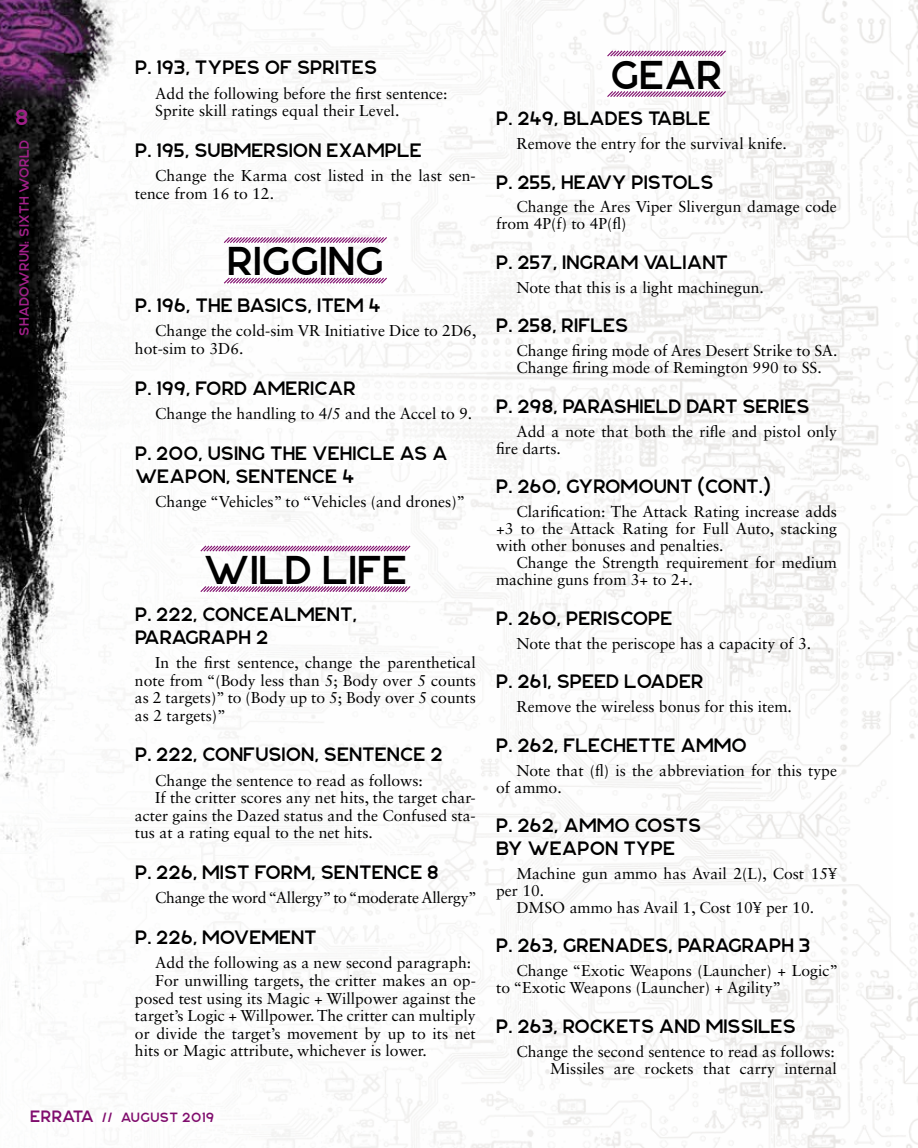
<style>
.page{position:relative;width:918px;height:1148px;background:#fff}
.page>*{position:absolute;margin:0;border:0;box-sizing:border-box;transform-origin:0 0}
.t1{font:40.5px "Njord";color:#000}
.t2{font:22.5px "Njord";color:#a12089}
.t3{font:19.5px/23.1px "Njord";color:#000}
.t4{font:15.75px/17px "Sabon LT Std";color:#000}
.t5{font:15.75px "Sabon LT Std";letter-spacing:-.02em;color:#000}
.t6{font:13.5px "Njord";letter-spacing:.02em;color:#a12089}
.t7{font:13.5px "Njord";letter-spacing:.03em;color:#800d6d}
.s1{font-size:16.5px}
</style>
<div class="page">
<img style="left:0;top:0;width:892px;height:1148px">
<div style="left:15px;top:136px;width:23px;height:208px;background:#000;opacity:.5"></div>
<h2 class="t2" style="left:15px;top:103px;width:15px">8</h2>
<p class="t6" style="left:16px;top:336px;width:197px;rotate:-90deg">SHADOWRUN: SIXTH WORLD</p>
<p class="t3" style="left:135px;top:55px;width:244px">P. 193, TYPES OF SPRITES</p>
<p class="t4" style="left:155px;top:84px;width:294px;line-height:17.5px">Add the following before the first sentence:<br>Sprite skill ratings equal their Level.</p>
<p class="t3" style="left:135px;top:138px;width:288px">P. 195, SUBMERSION EXAMPLE</p>
<p class="t4" style="left:135px;top:167px;width:342px;line-height:17.5px;text-indent:20px">Change the Karma cost listed in the last sen&shy;tence from 16 to 12.</p>
<h1 class="t1" style="left:227px;top:237px;width:158px">RIGGING</h1>
<p class="t3" style="left:135px;top:293px;width:247px">P. 196, THE BASICS, ITEM 4</p>
<p class="t4" style="left:135px;top:322px;width:343px;line-height:17.5px;text-indent:20px">Change the cold-sim VR Initiative Dice to 2D6, hot-sim to 3D6.</p>
<p class="t3" style="left:135px;top:375px;width:223px">P. 199, FORD AMERICAR</p>
<p class="t4" style="left:155px;top:405px;width:319px">Change the handling to 4/5 and the Accel to 9.</p>
<p class="t3" style="left:135px;top:440px;width:314px">P. 200, USING THE VEHICLE AS A<br>WEAPON, SENTENCE 4</p>
<p class="t4" style="left:155px;top:493px;width:312px">Change “Vehicles” to “Vehicles (and drones)”</p>
<h1 class="t1" style="left:204px;top:545px;width:205px">WILD LIFE</h1>
<p class="t3" style="left:135px;top:601px;width:224px">P. 222, CONCEALMENT,<br>PARAGRAPH 2</p>
<p class="t4" style="left:135px;top:653px;width:342px;line-height:17.5px;text-align:justify;text-indent:20px">In the first sentence, change the parenthetical note from “(Body less than 5; Body over 5 counts as 2 targets)” to (Body up to 5; Body over 5 counts as 2 targets)”</p>
<p class="t3" style="left:135px;top:742px;width:309px">P. 222, CONFUSION, SENTENCE 2</p>
<p class="t4" style="left:155px;top:771px;width:269px">Change the sentence to read as follows:</p>
<p class="t4" style="left:155px;top:789px;width:322px">If the critter scores any net hits, the target char-</p>
<p class="t4" style="left:135px;top:806px;width:342px">acter gains the Dazed status and the Confused sta-</p>
<p class="t4" style="left:135px;top:824px;width:240px">tus at a rating equal to the net hits.</p>
<p class="t3" style="left:135px;top:860px;width:305px">P. 226, MIST FORM, SENTENCE 8</p>
<p class="t5" style="left:155px;top:888px;width:323px">Change the word “Allergy” to “moderate Allergy”</p>
<p class="t3" style="left:135px;top:925px;width:183px">P. 226, MOVEMENT</p>
<p class="t4" style="left:155px;top:954px;width:317px">Add the following as a new second paragraph:</p>
<p class="t4" style="left:155px;top:971px;width:322px">For unwilling targets, the critter makes an op-</p>
<p class="t4" style="left:135px;top:989px;width:342px">posed test using its Magic + Willpower against the</p>
<p class="t4" style="left:135px;top:1007px;width:342px">target’s Logic + Willpower. The critter can multiply</p>
<p class="t4" style="left:135px;top:1024px;width:342px">or divide the target’s movement by up to its net</p>
<p class="t4" style="left:135px;top:1042px;width:293px">hits or Magic attribute, whichever is lower.</p>
<p class="t7" style="left:30px;top:1109px;width:186px"><span class="s1">ERRATA</span> // AUGUST 2019</p>
<h1 class="t1" style="left:610px;top:50px;width:114px">GEAR</h1>
<p class="t3" style="left:496px;top:106px;width:216px">P. 249, BLADES TABLE</p>
<p class="t4" style="left:516px;top:135px;width:272px">Remove the entry for the survival knife.</p>
<p class="t3" style="left:496px;top:169px;width:219px">P. 255, HEAVY PISTOLS</p>
<p class="t4" style="left:496px;top:198px;width:342px;text-indent:20px">Change the Ares Viper Slivergun damage code from 4P(f) to 4P(fl)</p>
<p class="t3" style="left:496px;top:250px;width:234px">P. 257, INGRAM VALIANT</p>
<p class="t4" style="left:516px;top:279px;width:249px">Note that this is a light machinegun.</p>
<p class="t3" style="left:496px;top:313px;width:134px">P. 258, RIFLES</p>
<p class="t4" style="left:516px;top:342px;width:323px">Change firing mode of Ares Desert Strike to SA.<br>Change firing mode of Remington 990 to SS.</p>
<p class="t3" style="left:496px;top:394px;width:315px">P. 298, PARASHIELD DART SERIES</p>
<p class="t4" style="left:496px;top:422px;width:342px;text-indent:20px">Add a note that both the rifle and pistol only fire darts.</p>
<p class="t3" style="left:496px;top:474px;width:276px">P. 260, GYROMOUNT (CONT.)</p>
<p class="t4" style="left:496px;top:503px;width:342px;text-align:justify;text-indent:20px">Clarification: The Attack Rating increase adds +3 to the Attack Rating for Full Auto, stacking with other bonuses and penalties.</p>
<p class="t4" style="left:496px;top:554px;width:342px;text-indent:20px">Change the Strength requirement for medium machine guns from 3+ to 2+.</p>
<p class="t3" style="left:496px;top:606px;width:178px">P. 260, PERISCOPE</p>
<p class="t4" style="left:516px;top:634px;width:296px">Note that the periscope has a capacity of 3.</p>
<p class="t3" style="left:496px;top:669px;width:209px">P. 261, SPEED LOADER</p>
<p class="t4" style="left:516px;top:698px;width:277px">Remove the wireless bonus for this item.</p>
<p class="t3" style="left:496px;top:732px;width:252px">P. 262, FLECHETTE AMMO</p>
<p class="t4" style="left:496px;top:761px;width:342px;text-indent:20px">Note that (fl) is the abbreviation for this type of ammo.</p>
<p class="t3" style="left:496px;top:813px;width:207px;line-height:22.6px">P. 262, AMMO COSTS<br>BY WEAPON TYPE</p>
<p class="t4" style="left:496px;top:864px;width:342px;text-indent:20px">Machine gun ammo has Avail 2(L), Cost 15¥ per 10.</p>
<p class="t4" style="left:516px;top:898px;width:299px">DMSO ammo has Avail 1, Cost 10¥ per 10.</p>
<p class="t3" style="left:496px;top:933px;width:316px">P. 263, GRENADES, PARAGRAPH 3</p>
<p class="t4" style="left:496px;top:962px;width:344px;text-indent:20px">Change “Exotic Weapons (Launcher) + Logic” to “Exotic Weapons (Launcher) + Agility”</p>
<p class="t3" style="left:496px;top:1013px;width:301px">P. 263, ROCKETS AND MISSILES</p>
<p class="t4" style="left:516px;top:1042px;width:322px;text-align:right">Change the second sentence to read as follows:<br>Missiles are rockets that carry internal</p>
</div>
